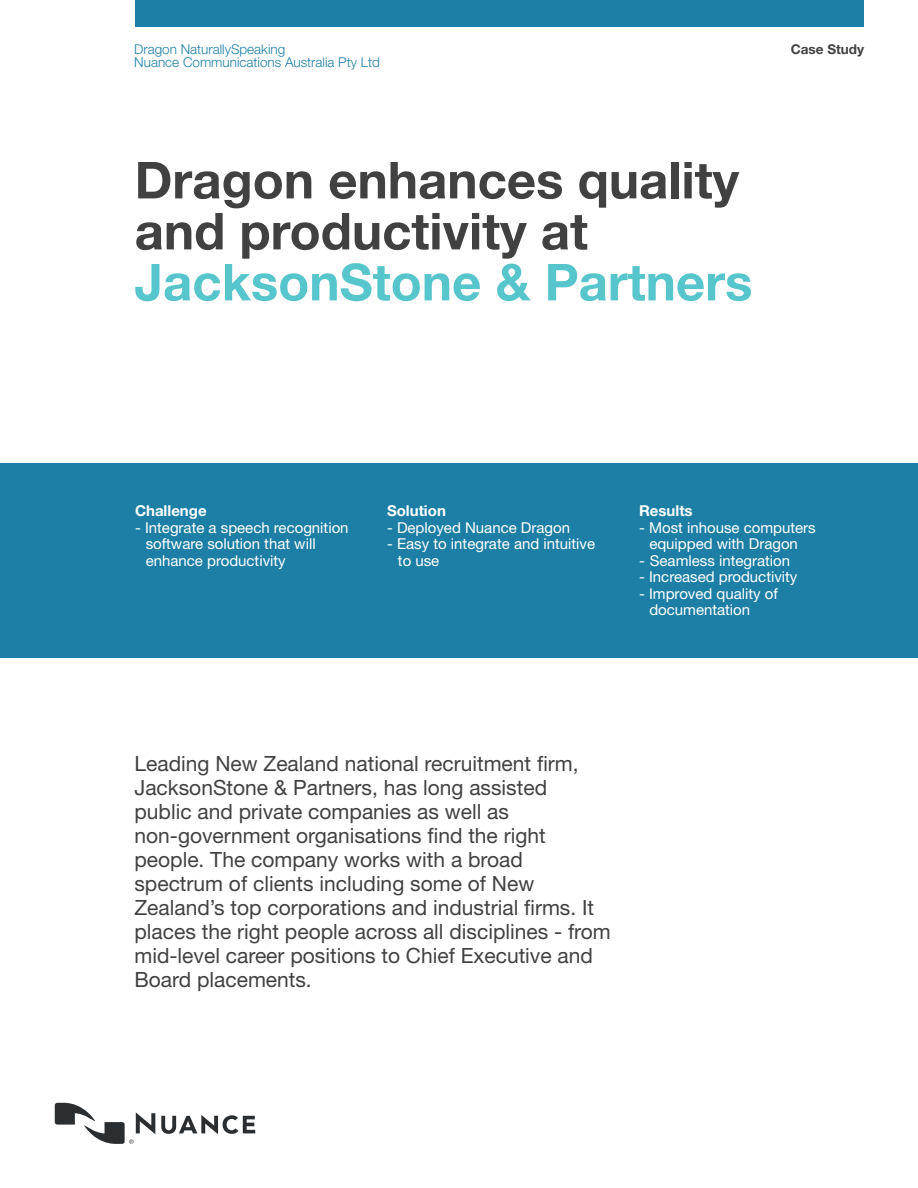
<style>
.page{position:relative;width:918px;height:1188px;background:#fff}
.page>*{position:absolute;margin:0;border:0;box-sizing:border-box;transform-origin:0 0}
.t1{font:700 51px/51px "Helvetica Neue LT Com";color:#424141}
.t2{font:700 51px "Helvetica Neue LT Com";color:#56c5cc}
.t3{font:21px/24px "Helvetica Neue LT Com";color:#424141}
.t4{font:15px/16.5px "Helvetica Neue LT Com";color:#fff}
.t5{font:700 15px "Helvetica Neue LT Com";color:#fff}
.t6{font:300 13.5px/13.5px "Helvetica Neue LT Com";color:#1d7fa6}
.t7{font:700 13.5px "Helvetica Neue LT Com";color:#424141}
</style>
<div class="page">
<div style="left:135px;top:0;width:729px;height:27px;background:#1d7fa6"></div>
<div style="left:0;top:463px;width:918px;height:195px;background:#1d7fa6"></div>
<svg style="left:161px;top:1115px;width:94px;height:19px"></svg>
<svg style="left:55px;top:1103px;width:100px;height:41px"></svg>
<p class="t6" style="left:134px;top:44px;width:247px">Dragon NaturallySpeaking<br>Nuance Communications Australia Pty Ltd</p>
<p class="t7" style="left:791px;top:44px;width:75px">Case Study</p>
<h1 class="t1" style="left:135px;top:160px;width:606px">Dragon enhances quality and productivity at</h1>
<h1 class="t2" style="left:135px;top:264px;width:619px">JacksonStone &amp; Partners</h1>
<p class="t5" style="left:135px;top:506px;width:73px">Challenge</p>
<p class="t4" style="left:146px;top:521px;width:204px;text-indent:-11px">- Integrate a speech recognition software solution that will enhance productivity</p>
<p class="t5" style="left:387px;top:506px;width:60px">Solution</p>
<p class="t4" style="left:387px;top:521px;width:185px">- Deployed Nuance Dragon</p>
<p class="t4" style="left:398px;top:537px;width:199px;text-indent:-11px">- Easy to integrate and intuitive to use</p>
<p class="t5" style="left:639px;top:506px;width:55px">Results</p>
<p class="t4" style="left:639px;top:521px;width:178px;text-align:center">- Most inhouse computers equipped with Dragon</p>
<p class="t4" style="left:639px;top:554px;width:153px">- Seamless integration</p>
<p class="t4" style="left:639px;top:570px;width:160px">- Increased productivity</p>
<p class="t4" style="left:649px;top:587px;width:130px;text-indent:-10px">- Improved quality of documentation</p>
<p class="t3" style="left:134px;top:754px;width:478px">Leading New Zealand national recruitment firm, JacksonStone &amp; Partners, has long assisted<br>public and private companies as well as non-government organisations find the right people. The company works with a broad spectrum of clients including some of New Zealand’s top corporations and industrial firms. It places the right people across all disciplines - from mid-level career positions to Chief Executive and Board placements.</p>
</div>
